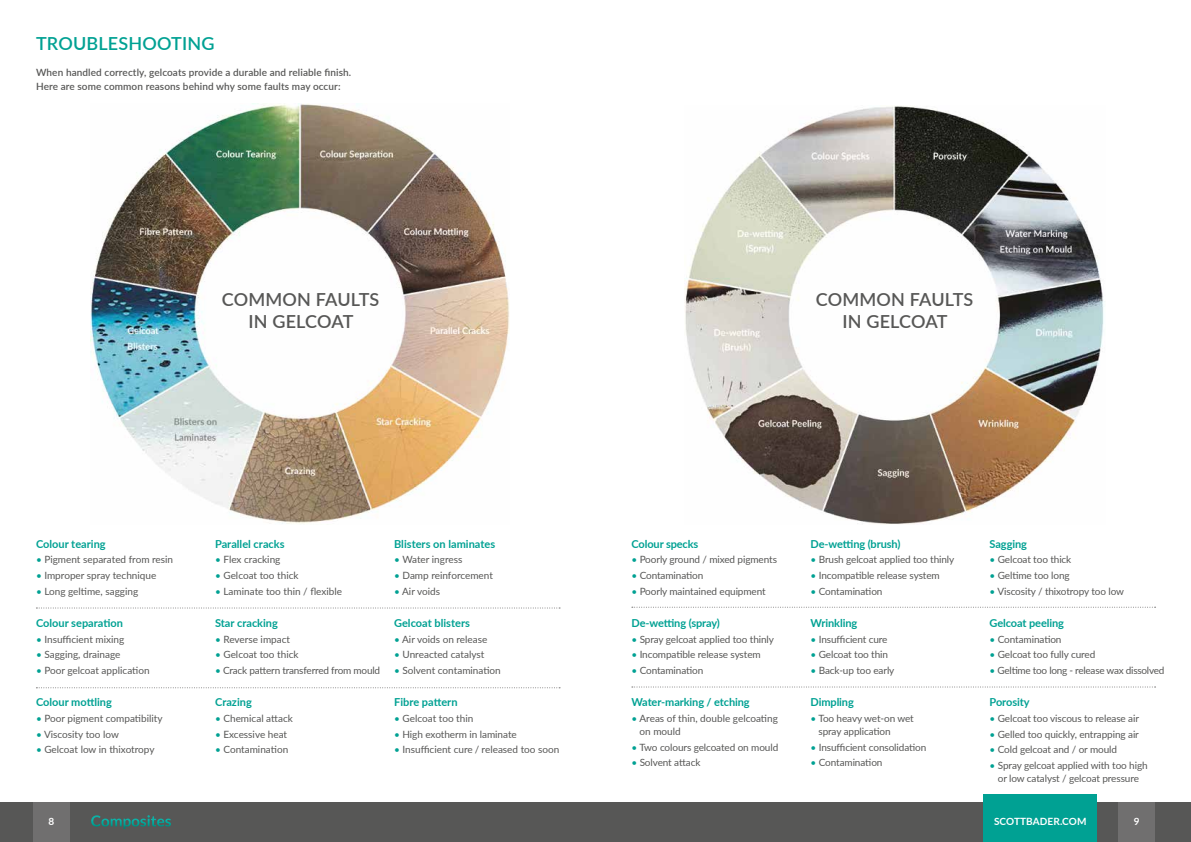
<style>
.page{position:relative;width:1191px;height:842px;background:#fff}
.page>*{position:absolute;margin:0;border:0;box-sizing:border-box;transform-origin:0 0}
.t1{font:600 18px/22px "Lato";letter-spacing:.01em;color:#575756;text-align:center}
.t2{font:600 18px "Lato";letter-spacing:.01em;color:#00a193}
.t3{font:700 11px "Lato";letter-spacing:-.01em;color:#00a193}
.t4{font:10px/13px "Lato";letter-spacing:-.01em;color:#575756}
.t5{font:600 10px/14px "Lato";letter-spacing:.01em;color:#575756}
.t6{font:700 10px "Lato";letter-spacing:.01em;color:#fff}
.s1{color:#00a193}
</style>
<div class="page">
<img style="left:684px;top:106px;width:420px;height:418px">
<div style="left:0;top:802px;width:1191px;height:40px;background:#575756"></div>
<div style="left:983px;top:794px;width:114px;height:48px;background:#00a193"></div>
<div style="left:33px;top:802px;width:36px;height:40px;background:#706f6f"></div>
<div style="left:1118px;top:802px;width:36px;height:40px;background:#706f6f"></div>
<svg style="left:91px;top:815px;width:80px;height:14px"></svg>
<img style="left:91px;top:104px;width:419px;height:420px">
<svg style="left:36px;top:608px;width:524px;height:1px"></svg>
<svg style="left:36px;top:687px;width:524px;height:1px"></svg>
<svg style="left:632px;top:607px;width:523px;height:1px"></svg>
<svg style="left:632px;top:687px;width:523px;height:1px"></svg>
<h1 class="t2" style="left:36px;top:31px;width:180px">TROUBLESHOOTING</h1>
<p class="t5" style="left:36px;top:65px;width:316px">When handled correctly, gelcoats provide a durable and reliable finish.<br>Here are some common reasons behind why some faults may occur:</p>
<h1 class="t1" style="left:222px;top:288px;width:159px">COMMON FAULTS<br>IN GELCOAT</h1>
<h1 class="t1" style="left:816px;top:288px;width:159px">COMMON FAULTS<br>IN GELCOAT</h1>
<p class="t3" style="left:36px;top:535px;width:71px">Colour tearing</p>
<p class="t4" style="left:36px;top:553px;width:139px"><span class="s1">•</span> Pigment separated from resin</p>
<p class="t4" style="left:36px;top:569px;width:122px"><span class="s1">•</span> Improper spray technique</p>
<p class="t4" style="left:36px;top:584px;width:104px"><span class="s1">•</span> Long geltime, sagging</p>
<p class="t3" style="left:36px;top:615px;width:88px">Colour separation</p>
<p class="t4" style="left:36px;top:632px;width:90px"><span class="s1">•</span> Insufficient mixing</p>
<p class="t4" style="left:36px;top:648px;width:86px"><span class="s1">•</span> Sagging, drainage</p>
<p class="t4" style="left:36px;top:664px;width:115px"><span class="s1">•</span> Poor gelcoat application</p>
<p class="t3" style="left:36px;top:694px;width:77px">Colour mottling</p>
<p class="t4" style="left:36px;top:711px;width:128px"><span class="s1">•</span> Poor pigment compatibility</p>
<p class="t4" style="left:36px;top:727px;width:84px"><span class="s1">•</span> Viscosity too low</p>
<p class="t4" style="left:36px;top:743px;width:120px"><span class="s1">•</span> Gelcoat low in thixotropy</p>
<p class="t3" style="left:215px;top:535px;width:71px">Parallel cracks</p>
<p class="t4" style="left:215px;top:553px;width:67px"><span class="s1">•</span> Flex cracking</p>
<p class="t4" style="left:215px;top:569px;width:85px"><span class="s1">•</span> Gelcoat too thick</p>
<p class="t4" style="left:215px;top:584px;width:128px"><span class="s1">•</span> Laminate too thin / flexible</p>
<p class="t3" style="left:215px;top:615px;width:64px">Star cracking</p>
<p class="t4" style="left:215px;top:632px;width:77px"><span class="s1">•</span> Reverse impact</p>
<p class="t4" style="left:215px;top:648px;width:85px"><span class="s1">•</span> Gelcoat too thick</p>
<p class="t4" style="left:215px;top:664px;width:167px"><span class="s1">•</span> Crack pattern transferred from mould</p>
<p class="t3" style="left:215px;top:694px;width:38px">Crazing</p>
<p class="t4" style="left:215px;top:711px;width:79px"><span class="s1">•</span> Chemical attack</p>
<p class="t4" style="left:215px;top:727px;width:74px"><span class="s1">•</span> Excessive heat</p>
<p class="t4" style="left:215px;top:743px;width:75px"><span class="s1">•</span> Contamination</p>
<p class="t3" style="left:394px;top:535px;width:103px">Blisters on laminates</p>
<p class="t4" style="left:394px;top:553px;width:70px"><span class="s1">•</span> Water ingress</p>
<p class="t4" style="left:394px;top:569px;width:100px"><span class="s1">•</span> Damp reinforcement</p>
<p class="t4" style="left:394px;top:584px;width:47px"><span class="s1">•</span> Air voids</p>
<p class="t3" style="left:394px;top:615px;width:77px">Gelcoat blisters</p>
<p class="t4" style="left:394px;top:632px;width:95px"><span class="s1">•</span> Air voids on release</p>
<p class="t4" style="left:394px;top:648px;width:92px"><span class="s1">•</span> Unreacted catalyst</p>
<p class="t4" style="left:394px;top:664px;width:108px"><span class="s1">•</span> Solvent contamination</p>
<p class="t3" style="left:394px;top:694px;width:65px">Fibre pattern</p>
<p class="t4" style="left:394px;top:711px;width:81px"><span class="s1">•</span> Gelcoat too thin</p>
<p class="t4" style="left:394px;top:727px;width:124px"><span class="s1">•</span> High exotherm in laminate</p>
<p class="t4" style="left:394px;top:743px;width:167px"><span class="s1">•</span> Insufficient cure / released too soon</p>
<p class="t3" style="left:631px;top:535px;width:68px">Colour specks</p>
<p class="t4" style="left:631px;top:553px;width:147px"><span class="s1">•</span> Poorly ground / mixed pigments</p>
<p class="t4" style="left:631px;top:569px;width:73px"><span class="s1">•</span> Contamination</p>
<p class="t4" style="left:631px;top:584px;width:136px"><span class="s1">•</span> Poorly maintained equipment</p>
<p class="t3" style="left:631px;top:615px;width:90px">De-wetting (spray)</p>
<p class="t4" style="left:631px;top:632px;width:144px"><span class="s1">•</span> Spray gelcoat applied too thinly</p>
<p class="t4" style="left:631px;top:648px;width:131px"><span class="s1">•</span> Incompatible release system</p>
<p class="t4" style="left:631px;top:664px;width:73px"><span class="s1">•</span> Contamination</p>
<p class="t3" style="left:631px;top:694px;width:120px">Water-marking / etching</p>
<p class="t4" style="left:639px;top:711px;width:140px;text-indent:-8px"><span class="s1">•</span> Areas of thin, double gelcoating on mould</p>
<p class="t4" style="left:631px;top:740px;width:148px"><span class="s1">•</span> Two colours gelcoated on mould</p>
<p class="t4" style="left:631px;top:756px;width:70px"><span class="s1">•</span> Solvent attack</p>
<p class="t3" style="left:810px;top:535px;width:91px">De-wetting (brush)</p>
<p class="t4" style="left:810px;top:553px;width:145px"><span class="s1">•</span> Brush gelcoat applied too thinly</p>
<p class="t4" style="left:810px;top:569px;width:131px"><span class="s1">•</span> Incompatible release system</p>
<p class="t4" style="left:810px;top:584px;width:73px"><span class="s1">•</span> Contamination</p>
<p class="t3" style="left:810px;top:615px;width:48px">Wrinkling</p>
<p class="t4" style="left:810px;top:632px;width:78px"><span class="s1">•</span> Insufficient cure</p>
<p class="t4" style="left:810px;top:648px;width:79px"><span class="s1">•</span> Gelcoat too thin</p>
<p class="t4" style="left:810px;top:664px;width:85px"><span class="s1">•</span> Back-up too early</p>
<p class="t3" style="left:810px;top:694px;width:45px">Dimpling</p>
<p class="t4" style="left:818px;top:711px;width:97px;text-indent:-8px"><span class="s1">•</span> Too heavy wet-on wet spray application</p>
<p class="t4" style="left:810px;top:740px;width:117px"><span class="s1">•</span> Insufficient consolidation</p>
<p class="t4" style="left:810px;top:756px;width:73px"><span class="s1">•</span> Contamination</p>
<p class="t3" style="left:989px;top:535px;width:39px">Sagging</p>
<p class="t4" style="left:989px;top:553px;width:83px"><span class="s1">•</span> Gelcoat too thick</p>
<p class="t4" style="left:989px;top:569px;width:82px"><span class="s1">•</span> Geltime too long</p>
<p class="t4" style="left:989px;top:584px;width:136px"><span class="s1">•</span> Viscosity / thixotropy too low</p>
<p class="t3" style="left:989px;top:615px;width:76px">Gelcoat peeling</p>
<p class="t4" style="left:989px;top:632px;width:73px"><span class="s1">•</span> Contamination</p>
<p class="t4" style="left:989px;top:648px;width:107px"><span class="s1">•</span> Gelcoat too fully cured</p>
<p class="t4" style="left:989px;top:664px;width:176px"><span class="s1">•</span> Geltime too long - release wax dissolved</p>
<p class="t3" style="left:989px;top:694px;width:41px">Porosity</p>
<p class="t4" style="left:989px;top:711px;width:151px"><span class="s1">•</span> Gelcoat too viscous to release air</p>
<p class="t4" style="left:989px;top:727px;width:151px"><span class="s1">•</span> Gelled too quickly, entrapping air</p>
<p class="t4" style="left:989px;top:743px;width:129px"><span class="s1">•</span> Cold gelcoat and / or mould</p>
<p class="t4" style="left:989px;top:759px;width:160px;text-align:center"><span class="s1">•</span> Spray gelcoat applied with too high or low catalyst / gelcoat pressure</p>
<p class="t6" style="left:48px;top:814px;width:7px">8</p>
<p class="t6" style="left:994px;top:814px;width:94px">SCOTTBADER.COM</p>
<p class="t6" style="left:1134px;top:814px;width:7px">9</p>
</div>
